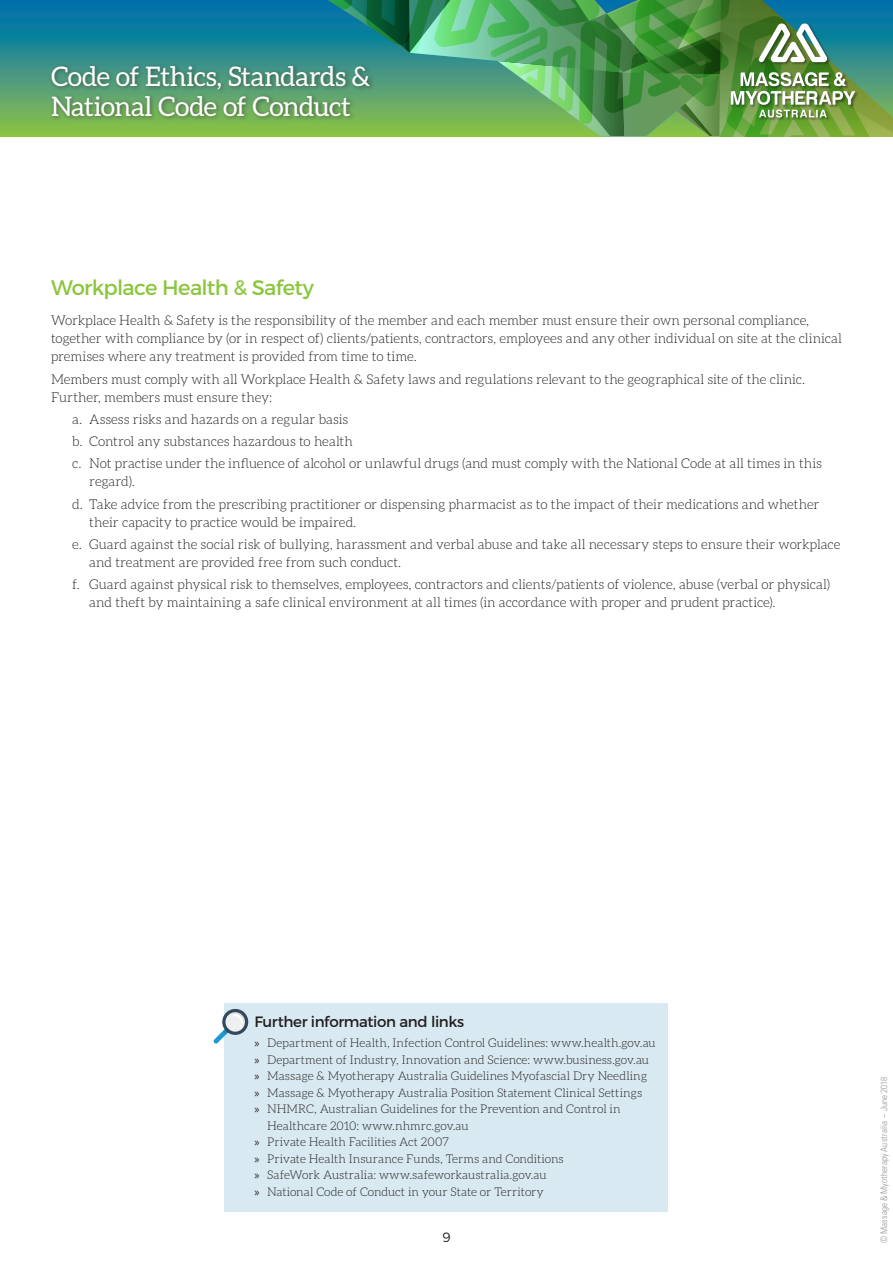
<style>
.page{position:relative;width:893px;height:1263px;background:#fff}
.page>*{position:absolute;margin:0;border:0;box-sizing:border-box;transform-origin:0 0}
.t1{font:27px/30px "Aleo";letter-spacing:-.015em;color:#fff}
.t2{font:21px "Montserrat";letter-spacing:-.035em;color:#8bc63e}
.t3{font:15px "Montserrat";letter-spacing:-.025em;color:#231f20}
.t4{font:300 13.5px/22.2px "Aleo";letter-spacing:-.005em;color:#231f20}
.t5{font:300 13.5px "Montserrat";color:#231f20}
.t6{font:300 12px "Aleo";color:#231f20}
.t7{font:300 condensed 9px "Univers";letter-spacing:.015em;color:#939598}
.s1{font-family:"Myriad Pro";font-weight:400}
</style>
<div class="page">
<svg style="left:15px;top:0;width:878px;height:136px;background:#2f8e87"></svg>
<div style="left:49px;top:63px;width:327px;height:59px;background:#231f20;opacity:.5"></div>
<img style="left:234px;top:0;width:636px;height:136px">
<div style="left:225px;top:1003px;width:443px;height:209px;background:#d8e9f1"></div>
<svg style="left:213px;top:1009px;width:35px;height:35px"></svg>
<h1 class="t1" style="left:51px;top:61px;width:321px">Code of Ethics, Standards &amp;<br>National Code of Conduct</h1>
<h2 class="t2" style="left:51px;top:274px;width:265px">Workplace Health &amp; Safety</h2>
<p class="t4" style="left:51px;top:312px;width:792px;line-height:18px">Workplace Health &amp; Safety is the responsibility of the member and each member must ensure their own personal compliance, together with compliance by (or in respect of) clients/patients, contractors, employees and any other individual on site at the clinical premises where any treatment is provided from time to time.</p>
<p class="t4" style="left:51px;top:370px;width:756px;line-height:18px">Members must comply with all Workplace Health &amp; Safety laws and regulations relevant to the geographical site of the clinic.<br>Further, members must ensure they:</p>
<p class="t4" style="left:72px;top:408px;width:751px">a. Assess risks and hazards on a regular basis<br>b. Control any substances hazardous to health<br>c. Not practise under the influence of alcohol or unlawful drugs (and must comply with the National Code at all times in this</p>
<p class="t4" style="left:72px;top:470px;width:749px;text-indent:17px">regard).<br>d. Take advice from the prescribing practitioner or dispensing pharmacist as to the impact of their medications and whether</p>
<p class="t4" style="left:72px;top:511px;width:770px;text-indent:17px">their capacity to practice would be impaired.<br>e. Guard against the social risk of bullying, harassment and verbal abuse and take all necessary steps to ensure their workplace</p>
<p class="t4" style="left:72px;top:551px;width:759px;text-indent:17px">and treatment are provided free from such conduct.<br>f. Guard against physical risk to themselves, employees, contractors and clients/patients of violence, abuse (verbal or physical)</p>
<p class="t4" style="left:89px;top:591px;width:688px">and theft by maintaining a safe clinical environment at all times (in accordance with proper and prudent practice).</p>
<p class="t3" style="left:254px;top:1012px;width:211px">Further information and links</p>
<p class="t6" style="left:254px;top:1037px;width:403px"><span class="s1">»</span> Department of Health, Infection Control Guidelines: www.health.gov.au</p>
<p class="t6" style="left:254px;top:1053px;width:396px"><span class="s1">»</span> Department of Industry, Innovation and Science: www.business.gov.au</p>
<p class="t6" style="left:254px;top:1070px;width:394px"><span class="s1">»</span> Massage &amp; Myotherapy Australia Guidelines Myofascial Dry Needling</p>
<p class="t6" style="left:254px;top:1086px;width:389px"><span class="s1">»</span> Massage &amp; Myotherapy Australia Position Statement Clinical Settings</p>
<p class="t6" style="left:254px;top:1103px;width:368px"><span class="s1">»</span> NHMRC, Australian Guidelines for the Prevention and Control in</p>
<p class="t6" style="left:267px;top:1119px;width:203px">Healthcare 2010: www.nhmrc.gov.au</p>
<p class="t6" style="left:254px;top:1136px;width:196px"><span class="s1">»</span> Private Health Facilities Act 2007</p>
<p class="t6" style="left:254px;top:1152px;width:311px"><span class="s1">»</span> Private Health Insurance Funds, Terms and Conditions</p>
<p class="t6" style="left:254px;top:1169px;width:294px"><span class="s1">»</span> SafeWork Australia: www.safeworkaustralia.gov.au</p>
<p class="t6" style="left:254px;top:1185px;width:291px"><span class="s1">»</span> National Code of Conduct in your State or Territory</p>
<p class="t5" style="left:442px;top:1229px;width:10px">9</p>
<p class="t7" style="left:879px;top:1243px;width:167px;rotate:-90deg">© Massage &amp; Myotherapy Australia – June 2018</p>
</div>
